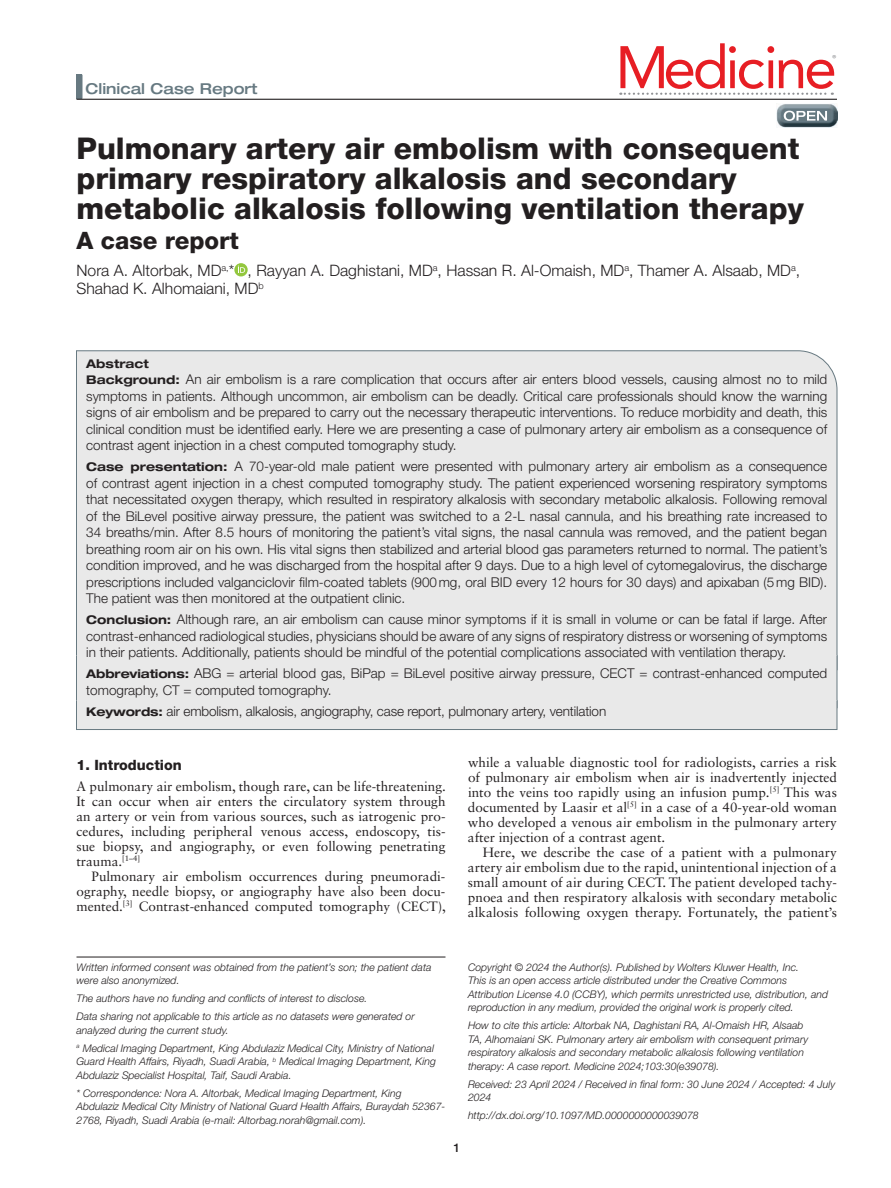
<style>
.page{position:relative;width:891px;height:1188px;background:#fff}
.page>*{position:absolute;margin:0;border:0;box-sizing:border-box;transform-origin:0 0}
.t1{font:59.4px "Avenir";letter-spacing:-.06em;color:#e71e24}
.t2{font:800 30px/30px "Helvetica Neue LT Std";color:#231f20}
.t3{font:800 24px "Helvetica Neue LT Std";color:#231f20}
.t4{font:300 15.75px/18px "Helvetica Neue LT Std";color:#231f20}
.t5{font:500 expanded 15px "Helvetica Neue LT Std";color:#667981}
.t6{font:800 14.25px "Helvetica Neue LT Std";color:#231f20}
.t7{font:300 13.5px/16.5px "Helvetica Neue LT Std";color:#231f20;text-align:justify}
.t8{font:13.5px/15px "Sabon LT Std";color:#231f20;text-align:justify}
.t9{font:700 expanded 12px "Helvetica Neue LT Std";color:#231f20}
.t10{font:500 12px "Helvetica Neue LT Std";color:#231f20}
.t11{font:italic 300 10.5px/13.5px "Helvetica Neue LT Std";color:#231f20}
.t12{font:500 10.35px "Akzidenz Grotesk BE";color:#909295}
.s1{font-weight:700;font-stretch:expanded;font-size:12px}
</style>
<div class="page">
<div style="left:76px;top:74px;width:6px;height:25px;background:#677981"></div>
<hr style="left:76px;top:99px;width:761px;height:1px;background:#231f20">
<img style="left:776px;top:104px;width:61px;height:24px">
<svg style="left:784px;top:111px;width:43px;height:10px"></svg>
<svg style="left:620px;top:93px;width:213px;height:2px"></svg>
<div style="left:76px;top:350px;width:762px;height:321px;background:#e9e9e9"></div>
<div style="left:76px;top:655px;width:761px;height:54px;background:#e9e9e9"></div>
<div style="left:76px;top:700px;width:761px;height:30px;background:#e9e9e9"></div>
<div style="left:76px;top:700px;width:761px;height:30px;border:1px solid #677981"></div>
<svg style="left:234px;top:263px;width:14px;height:13px"></svg>
<svg style="left:238px;top:266px;width:7px;height:7px"></svg>
<hr style="left:76px;top:957px;width:370px;height:1px;background:#231f20">
<p class="t5" style="left:86px;top:80px;width:174px">Clinical Case Report</p>
<h1 class="t1" style="left:615px;top:33px;width:223px">Medicine</h1>
<p class="t12" style="left:832px;top:52px;width:6px">®</p>
<h2 class="t2" style="left:76px;top:134px;width:729px">Pulmonary artery air embolism with consequent primary respiratory alkalosis and secondary metabolic alkalosis following ventilation therapy</h2>
<h3 class="t3" style="left:76px;top:227px;width:164px">A case report</h3>
<p class="t4" style="left:76px;top:261px;width:725px">Nora A. Altorbak, MD<sup>a,</sup>* , Rayyan A. Daghistani, MD<sup>a</sup>, Hassan R. Al-Omaish, MD<sup>a</sup>, Thamer A. Alsaab, MD<sup>a</sup>,<br>Shahad K. Alhomaiani, MD<sup>b</sup></p>
<p class="t9" style="left:86px;top:356px;width:64px">Abstract</p>
<p class="t7" style="left:86px;top:371px;width:743px"><span class="s1">Background:</span> An air embolism is a rare complication that occurs after air enters blood vessels, causing almost no to mild symptoms in patients. Although uncommon, air embolism can be deadly. Critical care professionals should know the warning signs of air embolism and be prepared to carry out the necessary therapeutic interventions. To reduce morbidity and death, this clinical condition must be identified early. Here we are presenting a case of pulmonary artery air embolism as a consequence of contrast agent injection in a chest computed tomography study.</p>
<p class="t7" style="left:86px;top:458px;width:743px"><span class="s1">Case presentation:</span> A 70-year-old male patient were presented with pulmonary artery air embolism as a consequence of contrast agent injection in a chest computed tomography study. The patient experienced worsening respiratory symptoms that necessitated oxygen therapy, which resulted in respiratory alkalosis with secondary metabolic alkalosis. Following removal of the BiLevel positive airway pressure, the patient was switched to a 2-L nasal cannula, and his breathing rate increased to 34 breaths/min. After 8.5 hours of monitoring the patient’s vital signs, the nasal cannula was removed, and the patient began breathing room air on his own. His vital signs then stabilized and arterial blood gas parameters returned to normal. The patient’s condition improved, and he was discharged from the hospital after 9 days. Due to a high level of cytomegalovirus, the discharge prescriptions included valganciclovir film-coated tablets (900mg, oral BID every 12 hours for 30 days) and apixaban (5mg BID).<br>The patient was then monitored at the outpatient clinic.</p>
<p class="t7" style="left:86px;top:611px;width:743px"><span class="s1">Conclusion:</span> Although rare, an air embolism can cause minor symptoms if it is small in volume or can be fatal if large. After contrast-enhanced radiological studies, physicians should be aware of any signs of respiratory distress or worsening of symptoms in their patients. Additionally, patients should be mindful of the potential complications associated with ventilation therapy.</p>
<p class="t7" style="left:86px;top:665px;width:743px"><span class="s1">Abbreviations:</span> ABG = arterial blood gas, BiPap = BiLevel positive airway pressure, CECT = contrast-enhanced computed tomography, CT = computed tomography.</p>
<p class="t7" style="left:86px;top:703px;width:522px"><span class="s1">Keywords:</span> air embolism, alkalosis, angiography, case report, pulmonary artery, ventilation</p>
<p class="t6" style="left:76px;top:756px;width:107px">1. Introduction</p>
<p class="t8" style="left:76px;top:779px;width:371px">A pulmonary air embolism, though rare, can be life-threatening.<br>It can occur when air enters the circulatory system through an artery or vein from various sources, such as iatrogenic pro&shy;cedures, including peripheral venous access, endoscopy, tis&shy;sue biopsy, and angiography, or even following penetrating trauma.<sup>[1–4]</sup></p>
<p class="t8" style="left:77px;top:869px;width:371px;text-indent:15px">Pulmonary air embolism occurrences during pneumoradi&shy;ography, needle biopsy, or angiography have also been docu&shy;mented.<sup>[3]</sup> Contrast-enhanced computed tomography (CECT),</p>
<p class="t8" style="left:468px;top:755px;width:371px">while a valuable diagnostic tool for radiologists, carries a risk of pulmonary air embolism when air is inadvertently injected into the veins too rapidly using an infusion pump.<sup>[5]</sup> This was documented by Laasir et al<sup>[5]</sup> in a case of a 40-year-old woman who developed a venous air embolism in the pulmonary artery after injection of a contrast agent.</p>
<p class="t8" style="left:468px;top:845px;width:371px;text-indent:15px">Here, we describe the case of a patient with a pulmonary artery air embolism due to the rapid, unintentional injection of a small amount of air during CECT. The patient developed tachy&shy;pnoea and then respiratory alkalosis with secondary metabolic alkalosis following oxygen therapy. Fortunately, the patient’s</p>
<p class="t11" style="left:76px;top:960px;width:357px">Written informed consent was obtained from the patient’s son; the patient data were also anonymized.</p>
<p class="t11" style="left:76px;top:990px;width:340px;line-height:18px">The authors have no funding and conflicts of interest to disclose.<br>Data sharing not applicable to this article as no datasets were generated or</p>
<p class="t11" style="left:76px;top:1021px;width:359px;line-height:18px">analyzed during the current study.<br><sup>a</sup> Medical Imaging Department, King Abdulaziz Medical City, Ministry of National</p>
<p class="t11" style="left:76px;top:1055px;width:361px">Guard Health Affairs, Riyadh, Suadi Arabia, <sup>b</sup> Medical Imaging Department, King<br>Abdulaziz Specialist Hospital, Taif, Saudi Arabia.</p>
<p class="t11" style="left:76px;top:1086px;width:370px">* Correspondence: Nora A. Altorbak, Medical Imaging Department, King<br>Abdulaziz Medical City Ministry of National Guard Health Affairs, Buraydah 52367-<br>2768, Riyadh, Suadi Arabia (e-mail: Altorbag.norah@gmail.com).</p>
<p class="t10" style="left:453px;top:1140px;width:8px">1</p>
<p class="t11" style="left:468px;top:960px;width:362px">Copyright © 2024 the Author(s). Published by Wolters Kluwer Health, Inc.<br>This is an open access article distributed under the Creative Commons Attribution License 4.0 (CCBY), which permits unrestricted use, distribution, and reproduction in any medium, provided the original work is properly cited.</p>
<p class="t11" style="left:468px;top:1019px;width:342px">How to cite this article: Altorbak NA, Daghistani RA, Al-Omaish HR, Alsaab TA, Alhomaiani SK. Pulmonary artery air embolism with consequent primary respiratory alkalosis and secondary metabolic alkalosis following ventilation therapy: A case report. Medicine 2024;103:30(e39078).</p>
<p class="t11" style="left:468px;top:1077px;width:369px">Received: 23 April 2024 / Received in final form: 30 June 2024 / Accepted: 4 July<br>2024</p>
<p class="t11" style="left:468px;top:1109px;width:232px">http://dx.doi.org/10.1097/MD.0000000000039078</p>
</div>
